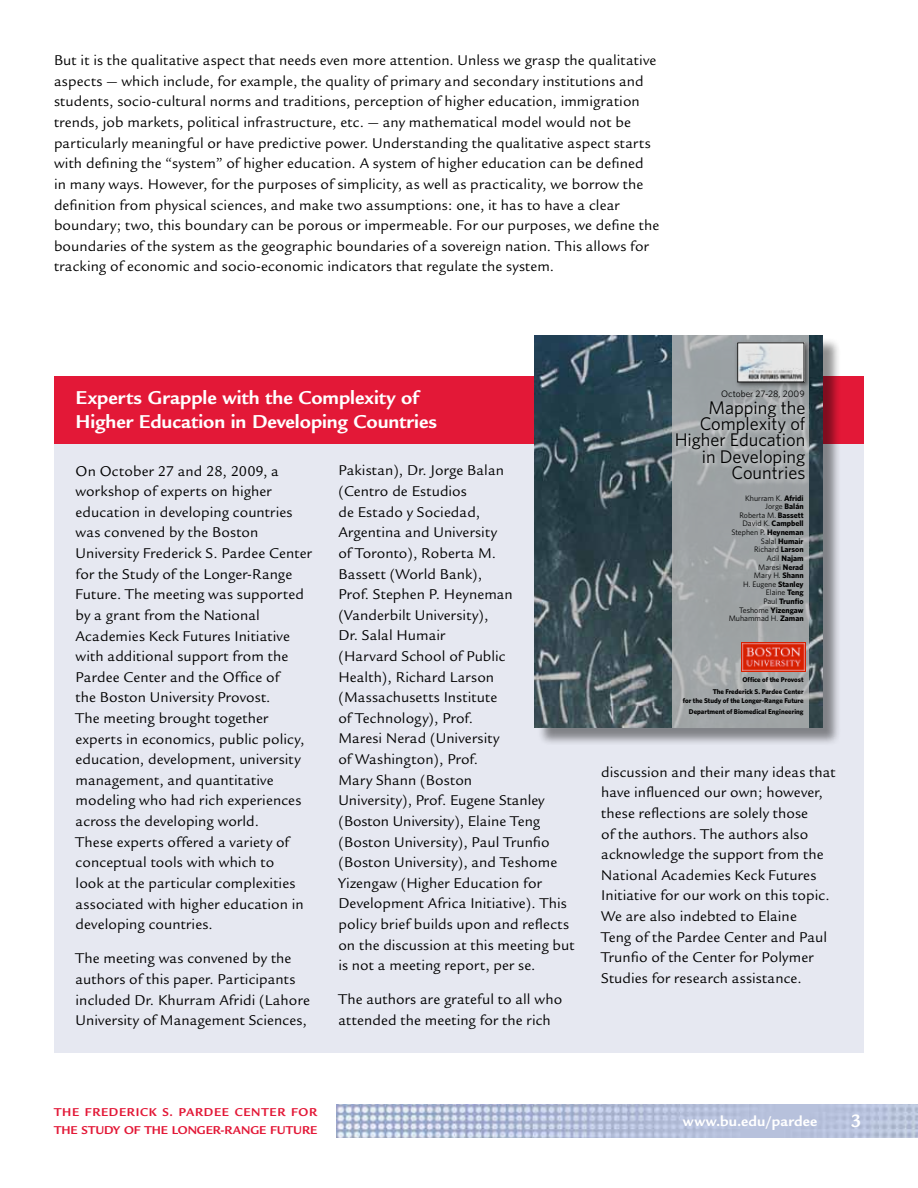
<style>
.page{position:relative;width:918px;height:1188px;background:#fff}
.page>*{position:absolute;margin:0;border:0;box-sizing:border-box;transform-origin:0 0}
.t1{font:700 20.25px/24px "Legacy Sans";color:#fff}
.t2{font:700 19.5px "Legacy Sans";color:#fff}
.t3{font:18.3px/16.2px "Whitney";color:#000;text-align:right}
.t4{font:15.3px/20.5px "Legacy Sans";letter-spacing:.005em;color:#000}
.t5{font:700 15.3px "Legacy Sans";letter-spacing:.005em;color:#fff}
.t6{font:700 12.3px/18px "Legacy Sans";letter-spacing:.06em;color:#e31837}
.t7{font:9.45px "Whitney";color:#000}
.t8{font:7.95px/8.6px "Whitney";color:#000;text-align:right}
.t9{font:700 6.9px/8.4px "Whitney";color:#000;text-align:right}
.s1{font-weight:700}
</style>
<div class="page">
<img style="left:336px;top:1105px;width:582px;height:33px">
<div style="left:54px;top:443px;width:810px;height:610px;background:#e6e8f1"></div>
<div style="left:54px;top:376px;width:810px;height:67px;background:#e31837"></div>
<div style="left:537px;top:338px;width:304px;height:408px;background:#000;opacity:.44"></div>
<img style="left:535px;top:335px;width:287px;height:392px">
<div style="left:672px;top:335px;width:137px;height:392px;background:#c0c0c0;opacity:.77"></div>
<img style="left:673px;top:398px;width:140px;height:88px">
<img style="left:741px;top:643px;width:64px;height:29px">
<img style="left:734px;top:339px;width:78px;height:51px">
<img style="left:739px;top:345px;width:63px;height:35px">
<p class="t4" style="left:54px;top:50px;width:607px">But it is the qualitative aspect that needs even more attention. Unless we grasp the qualitative aspects — which include, for example, the quality of primary and secondary institutions and students, socio-cultural norms and traditions, perception of higher education, immigration trends, job markets, political infrastructure, etc. — any mathematical model would not be particularly meaningful or have predictive power. Understanding the qualitative aspect starts with defining the “system” of higher education. A system of higher education can be defined in many ways. However, for the purposes of simplicity, as well as practicality, we borrow the definition from physical sciences, and make two assumptions: one, it has to have a clear boundary; two, this boundary can be porous or impermeable. For our purposes, we define the boundaries of the system as the geographic boundaries of a sovereign nation. This allows for tracking of economic and socio-economic indicators that regulate the system.</p>
<h1 class="t1" style="left:76px;top:385px;width:363px">Experts Grapple with the Complexity of<br>Higher Education in Developing Countries</h1>
<p class="t3" style="left:675px;top:399px;width:132px">Mapping the<br>Complexity of<br>Higher Education in Developing<br>Countries</p>
<p class="t7" style="left:721px;top:387px;width:85px">October 27-28, 2009</p>
<p class="t4" style="left:338px;top:461px;width:238px">Pakistan), Dr. Jorge Balan<br>(Centro de Estudios<br>de Estado y Sociedad,<br>Argentina and University<br>of Toronto), Roberta M.<br>Bassett (World Bank),<br>Prof. Stephen P. Heyneman (Vanderbilt University),<br>Dr. Salal Humair<br>(Harvard School of Public<br>Health), Richard Larson (Massachusetts Institute<br>of Technology), Prof.<br>Maresi Nerad (University<br>of Washington), Prof.<br>Mary Shann (Boston<br>University), Prof. Eugene Stanley (Boston University), Elaine Teng (Boston University), Paul Trunfio (Boston University), and Teshome<br>Yizengaw (Higher Education for<br>Development Africa Initiative). This policy brief builds upon and reflects on the discussion at this meeting but is not a meeting report, per se.</p>
<p class="t4" style="left:338px;top:989px;width:225px">The authors are grateful to all who attended the meeting for the rich</p>
<p class="t4" style="left:76px;top:461px;width:238px">On October 27 and 28, 2009, a workshop of experts on higher education in developing countries was convened by the Boston<br>University Frederick S. Pardee Center for the Study of the Longer-Range<br>Future. The meeting was supported by a grant from the National<br>Academies Keck Futures Initiative with additional support from the<br>Pardee Center and the Office of<br>the Boston University Provost.<br>The meeting brought together experts in economics, public policy, education, development, university management, and quantitative modeling who had rich experiences across the developing world.<br>These experts offered a variety of conceptual tools with which to<br>look at the particular complexities associated with higher education in developing countries.</p>
<p class="t4" style="left:76px;top:948px;width:236px">The meeting was convened by the authors of this paper. Participants included Dr. Khurram Afridi (Lahore University of Management Sciences,</p>
<p class="t8" style="left:729px;top:493px;width:76px">Khurram K. <span class="s1">Afridi<br></span>Jorge <span class="s1">Balán<br></span>Roberta M. <span class="s1">Bassett<br></span>David K. <span class="s1">Campbell<br></span>Stephen P. <span class="s1">Heyneman<br></span>Salal <span class="s1">Humair<br></span>Richard <span class="s1">Larson<br></span>Adil <span class="s1">Najam<br></span>Maresi <span class="s1">Nerad<br></span>Mary H. <span class="s1">Shann<br></span>H. Eugene <span class="s1">Stanley<br></span>Elaine <span class="s1">Teng<br></span>Paul <span class="s1">Trunfio<br></span>Teshome <span class="s1">Yizengaw<br></span>Muhammad H. <span class="s1">Zaman</span></p>
<p class="t9" style="left:742px;top:676px;width:63px">Office of the Provost</p>
<p class="t9" style="left:683px;top:688px;width:122px">The Frederick S. Pardee Center<br>for the Study of the Longer-Range Future</p>
<p class="t9" style="left:689px;top:707px;width:116px">Department of Biomedical Engineering</p>
<p class="t4" style="left:601px;top:762px;width:236px">discussion and their many ideas that have influenced our own; however, these reflections are solely those<br>of the authors. The authors also acknowledge the support from the National Academies Keck Futures Initiative for our work on this topic.<br>We are also indebted to Elaine<br>Teng of the Pardee Center and Paul Trunfio of the Center for Polymer Studies for research assistance.</p>
<p class="t6" style="left:54px;top:1103px;width:265px">Th e Frederick S. Pardee Center for th e Study of th e Longer-Ran</p>
<p class="t6" style="left:250px;top:1121px;width:68px">ge Future</p>
<p class="t5" style="left:683px;top:1112px;width:136px">www.bu.edu/pardee</p>
<p class="t2" style="left:851px;top:1110px;width:12px">3</p>
</div>
